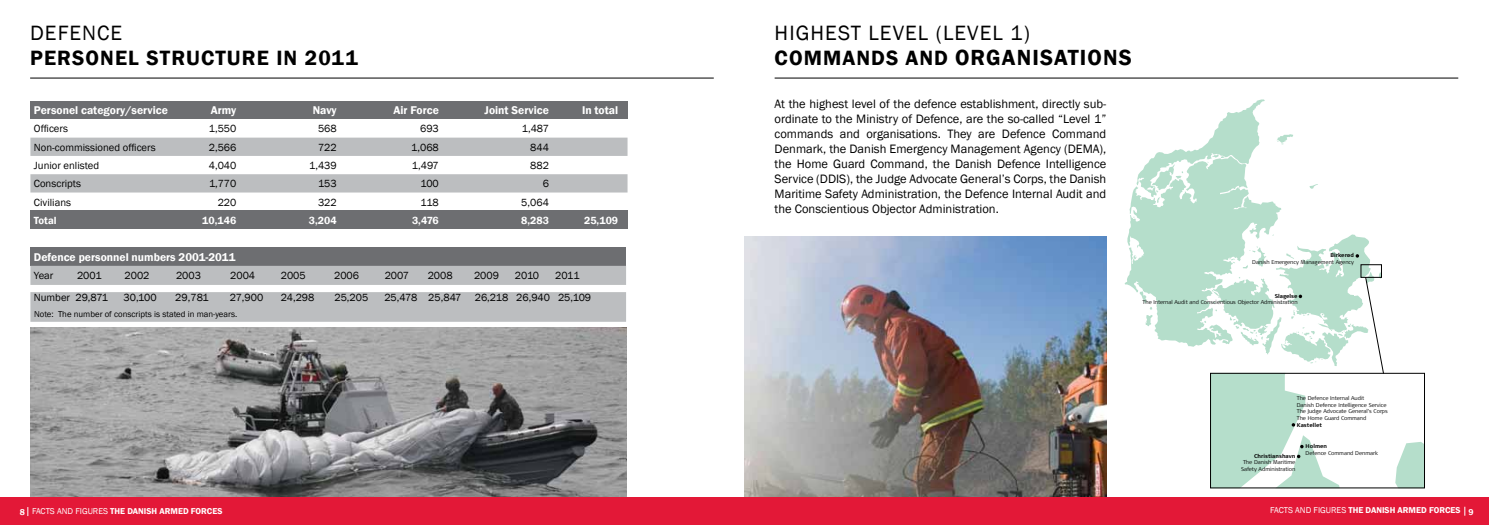
<style>
.page{position:relative;width:1489px;height:525px;background:#fff}
.page>*{position:absolute;margin:0;border:0;box-sizing:border-box;transform-origin:0 0}
.t1{font:600 22.5px "Franklin Gothic";letter-spacing:.05em;color:#000}
.t2{font:21.25px "Franklin Gothic";letter-spacing:.05em;color:#000}
.t3{font:600 21.25px "Franklin Gothic";letter-spacing:.05em;color:#000}
.t4{font:12.5px/15px "Franklin Gothic";color:#000;text-align:justify}
.t5{font:600 11.5px "Franklin Gothic";color:#fff}
.t6{font:10.62px "Franklin Gothic";color:#000}
.t7{font:600 10.62px "Franklin Gothic";color:#fff}
.t8{font:600 8.75px "Franklin Gothic";color:#fff}
.t9{font:8.75px "Franklin Gothic";color:#000}
.t10{font:300 5.5px/6.6px "Signa Normal";color:#000}
.t11{font:700 5.5px "Signa Normal";color:#000}
.s1{font-size:21.25px}
.s2{font-size:15.12px;color:#6d6e71}
.s3{font-size:16px;color:#6d6e71}
.s4{font-weight:400}
</style>
<div class="page">
<div style="left:30px;top:102px;width:597px;height:17px;background:#6d6e71"></div>
<svg style="left:30px;top:137px;width:597px;height:55px;fill:#bcbec0"></svg>
<div style="left:30px;top:211px;width:597px;height:18px;background:#6d6e71"></div>
<div style="left:30px;top:247px;width:596px;height:19px;background:#6d6e71"></div>
<svg style="left:30px;top:266px;width:596px;height:55px;background:#c4c6c8"></svg>
<img style="left:30px;top:327px;width:596px;height:170px">
<hr style="left:30px;top:78px;width:683px;height:1px;background:#000">
<div style="left:0;top:497px;width:752px;height:27px;background:#e31837"></div>
<img style="left:744px;top:236px;width:362px;height:261px">
<hr style="left:774px;top:78px;width:683px;height:1px;background:#000">
<svg style="left:1124px;top:99px;width:245px;height:248px"></svg>
<svg style="left:1145px;top:315px;width:7px;height:11px"></svg>
<svg style="left:1139px;top:291px;width:13px;height:18px"></svg>
<svg style="left:1133px;top:255px;width:3px;height:4px"></svg>
<svg style="left:1151px;top:164px;width:32px;height:39px"></svg>
<svg style="left:1207px;top:154px;width:17px;height:9px"></svg>
<svg style="left:1276px;top:134px;width:16px;height:10px"></svg>
<svg style="left:1309px;top:184px;width:8px;height:5px"></svg>
<svg style="left:1395px;top:442px;width:27px;height:44px"></svg>
<svg style="left:1204px;top:246px;width:179px;height:242px"></svg>
<div style="left:744px;top:497px;width:744px;height:27px;background:#e31837"></div>
<h2 class="t2" style="left:30px;top:20px;width:29px">Defence</h2>
<h2 class="t3" style="left:30px;top:45px;width:329px">PERSON EL STRUCTURE IN 2011</h2>
<h2 class="t2" style="left:774px;top:20px;width:257px">HIGHEST LEVEL (LEVEL 1)</h2>
<h1 class="t1" style="left:774px;top:43px;width:358px"><span class="s1">COMMANDS AND</span> ORGANISATIONS</h1>
<p class="t5" style="left:34px;top:103px;width:147px">Personel category/service <span class="s2">g</span></p>
<p class="t5" style="left:211px;top:103px;width:27px">Army</p>
<p class="t5" style="left:313px;top:103px;width:25px">N avy</p>
<p class="t5" style="left:393px;top:103px;width:47px">Air Force</p>
<p class="t5" style="left:484px;top:103px;width:66px">Joint Service</p>
<p class="t5" style="left:582px;top:103px;width:38px">In total</p>
<p class="t6" style="left:34px;top:122px;width:36px">Officers</p>
<p class="t6" style="left:209px;top:122px;width:29px">1,550</p>
<p class="t6" style="left:318px;top:122px;width:20px">568</p>
<p class="t6" style="left:420px;top:122px;width:20px">693</p>
<p class="t6" style="left:522px;top:122px;width:29px">1,487</p>
<p class="t6" style="left:34px;top:140px;width:123px">Non-commissioned officers</p>
<p class="t6" style="left:209px;top:140px;width:29px">2,566</p>
<p class="t6" style="left:318px;top:140px;width:20px">722</p>
<p class="t6" style="left:411px;top:140px;width:29px">1,068</p>
<p class="t6" style="left:530px;top:140px;width:20px">844</p>
<p class="t6" style="left:34px;top:159px;width:67px">Junior enlisted</p>
<p class="t6" style="left:209px;top:159px;width:29px">4,040</p>
<p class="t6" style="left:309px;top:159px;width:29px">1,439</p>
<p class="t6" style="left:412px;top:159px;width:28px">1,497</p>
<p class="t6" style="left:530px;top:159px;width:20px">882</p>
<p class="t6" style="left:34px;top:177px;width:49px">Conscripts</p>
<p class="t6" style="left:209px;top:177px;width:29px">1,770</p>
<p class="t6" style="left:318px;top:177px;width:20px">153</p>
<p class="t6" style="left:420px;top:177px;width:20px">100</p>
<p class="t6" style="left:542px;top:177px;width:8px">6</p>
<p class="t6" style="left:34px;top:195px;width:39px">Civilians</p>
<p class="t6" style="left:218px;top:195px;width:20px">220</p>
<p class="t6" style="left:318px;top:195px;width:20px">322</p>
<p class="t6" style="left:420px;top:195px;width:20px">118</p>
<p class="t6" style="left:521px;top:195px;width:29px">5,064</p>
<p class="t7" style="left:34px;top:213px;width:24px">Total</p>
<p class="t7" style="left:202px;top:213px;width:36px">10,146</p>
<p class="t7" style="left:309px;top:213px;width:29px">3,204</p>
<p class="t7" style="left:412px;top:213px;width:28px">3,476</p>
<p class="t7" style="left:521px;top:213px;width:29px">8,283</p>
<p class="t7" style="left:584px;top:213px;width:36px">25,109</p>
<p class="t5" style="left:34px;top:249px;width:241px">Defence personnel numbers 2001-2011 <span class="s3">gggg</span></p>
<p class="t6" style="left:34px;top:268px;width:21px">Year</p>
<p class="t6" style="left:77px;top:268px;width:26px">2001</p>
<p class="t6" style="left:124px;top:268px;width:26px">2002</p>
<p class="t6" style="left:176px;top:268px;width:26px">2003</p>
<p class="t6" style="left:230px;top:268px;width:26px">2004</p>
<p class="t6" style="left:281px;top:268px;width:26px">2005</p>
<p class="t6" style="left:334px;top:268px;width:26px">2006</p>
<p class="t6" style="left:385px;top:268px;width:26px">2007</p>
<p class="t6" style="left:428px;top:268px;width:26px">2008</p>
<p class="t6" style="left:474px;top:268px;width:26px">2009</p>
<p class="t6" style="left:515px;top:268px;width:26px">2010</p>
<p class="t6" style="left:555px;top:268px;width:26px">2011</p>
<p class="t6" style="left:34px;top:291px;width:76px">Number 29,871</p>
<p class="t6" style="left:123px;top:291px;width:35px">30,100</p>
<p class="t6" style="left:175px;top:291px;width:35px">29,781</p>
<p class="t6" style="left:230px;top:291px;width:35px">27,900</p>
<p class="t6" style="left:281px;top:291px;width:35px">24,298</p>
<p class="t6" style="left:334px;top:291px;width:35px">25,205</p>
<p class="t6" style="left:384px;top:291px;width:208px">25,478 25,847 26,218 26,940 25,109</p>
<p class="t9" style="left:34px;top:308px;width:205px">Note: The number of conscripts is stated in man-years.</p>
<p class="t4" style="left:774px;top:97px;width:333px">At the highest level of the defence establishment, directly sub&shy;ordinate to the Ministry of Defence, are the so-called “Level 1” commands and organisations. They are Defence Command Denmark, the Danish Emergency Management Agency (DEMA), the Home Guard Command, the Danish Defence Intelligence Service (DDIS), the Judge Advocate General’s Corps, the Danish Maritime Safety Administration, the Defence Internal Audit and the Conscientious Objector Administration.</p>
<p class="t11" style="left:1330px;top:252px;width:25px">Birkerød</p>
<p class="t10" style="left:1252px;top:258px;width:103px">Danish Emergency Management Agency</p>
<p class="t11" style="left:1274px;top:292px;width:24px">Slagelse</p>
<p class="t10" style="left:1142px;top:299px;width:156px">The Internal Audit and Conscientious Objector Administration</p>
<p class="t10" style="left:1296px;top:394px;width:92px">The Defence Internal Audit<br>Danish Defence Intelligence Service<br>The Judge Advocate General’s Corps<br>The Home Guard Command</p>
<p class="t11" style="left:1296px;top:421px;width:27px">Kastellet</p>
<p class="t11" style="left:1305px;top:443px;width:23px">Holmen</p>
<p class="t10" style="left:1305px;top:449px;width:74px">Defence Command Denmark</p>
<p class="t11" style="left:1253px;top:452px;width:43px">Christianshavn</p>
<p class="t10" style="left:1240px;top:459px;width:56px;text-align:center">The Danish Maritime<br>Safety Administration</p>
<p class="t8" style="left:20px;top:505px;width:204px">8 <span class="s4">FACTS AND FIGURES</span> THE DANISH ARMED FORCES</p>
<p class="t8" style="left:1270px;top:504px;width:205px"><span class="s4">FACTS AND FIGURES</span> THE DANISH ARMED FORCES 9</p>
</div>
